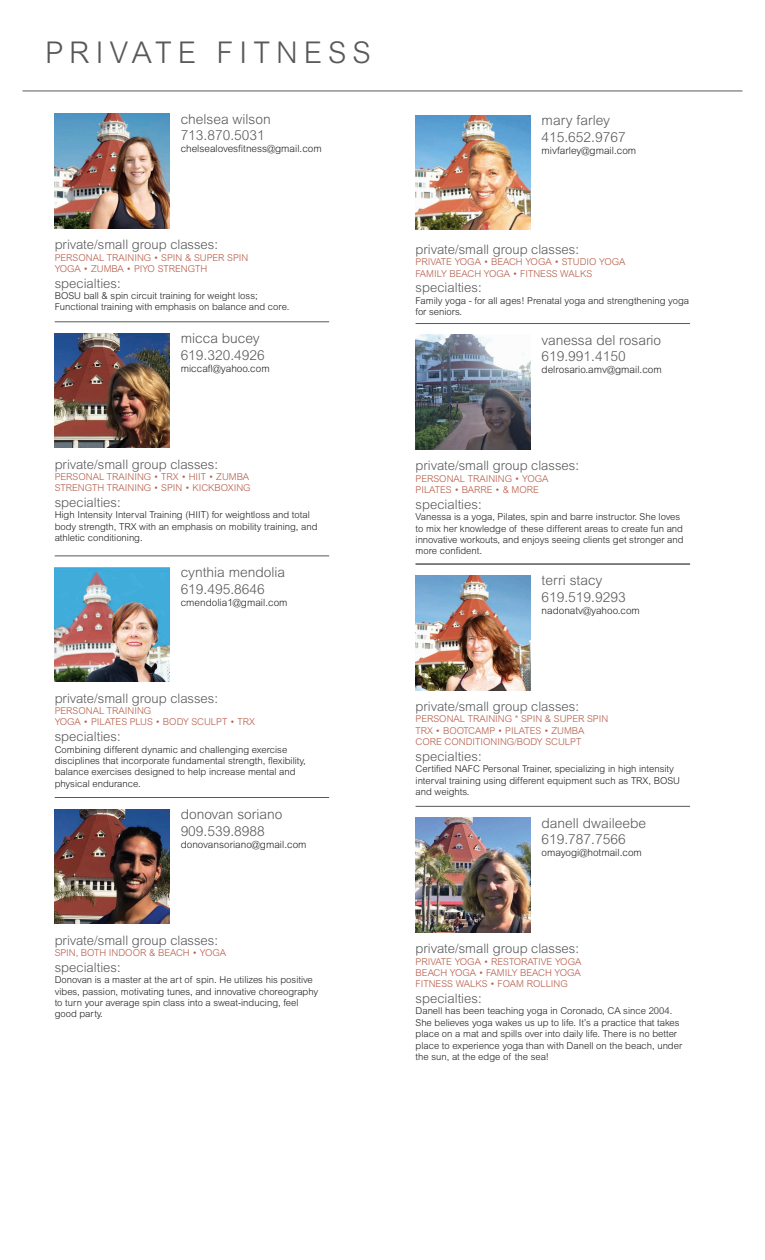
<style>
.page{position:relative;width:765px;height:1260px;background:#fff}
.page>*{position:absolute;margin:0;border:0;box-sizing:border-box;transform-origin:0 0}
.t1{font:300 30px "Arial MT Std";letter-spacing:.2em;color:#57585a}
.t2{font:300 13.75px/16.5px "Arial MT Std";color:#57585a}
.t3{font:300 13px "Arial MT Std";color:#57585a}
.t4{font:300 10px "Arial MT Std";color:#231f20}
.t5{font:300 9.5px/11.4px "Arial MT Std";color:#231f20}
.t6{font:300 9.5px/11.4px "Arial MT Std";color:#b75d4a}
</style>
<div class="page">
<hr style="left:22px;top:91px;width:720px;height:1px;background:#57585a">
<hr style="left:55px;top:322px;width:274px;height:1px;background:#57585a">
<hr style="left:55px;top:556px;width:274px;height:1px;background:#57585a">
<hr style="left:55px;top:797px;width:274px;height:1px;background:#57585a">
<hr style="left:416px;top:564px;width:274px;height:1px;background:#57585a">
<hr style="left:416px;top:323px;width:274px;height:1px;background:#57585a">
<hr style="left:416px;top:806px;width:274px;height:1px;background:#57585a">
<img style="left:55px;top:114px;width:114px;height:114px">
<img style="left:55px;top:809px;width:114px;height:115px">
<img style="left:416px;top:115px;width:114px;height:115px">
<img style="left:55px;top:333px;width:114px;height:115px">
<img style="left:416px;top:335px;width:114px;height:115px">
<img style="left:55px;top:568px;width:114px;height:114px">
<img style="left:416px;top:575px;width:114px;height:115px">
<img style="left:416px;top:818px;width:114px;height:114px">
<h1 class="t1" style="left:45px;top:36px;width:327px">PRIVATE FITNESS</h1>
<h2 class="t2" style="left:181px;top:111px;width:92px">chelsea wilson<br>713.870.5031</h2>
<p class="t4" style="left:181px;top:143px;width:143px">chelsealovesfitness@gmail.com</p>
<h3 class="t3" style="left:55px;top:237px;width:165px">private/small group classes:</h3>
<p class="t6" style="left:55px;top:252px;width:195px">PERSONAL TRAINING • SPIN &amp; SUPER SPIN<br>YOGA • ZUMBA • PIYO STRENGTH</p>
<h3 class="t3" style="left:55px;top:276px;width:68px">specialties:</h3>
<p class="t5" style="left:55px;top:290px;width:236px">BOSU ball &amp; spin circuit training for weight loss;<br>Functional training with emphasis on balance and core.</p>
<h2 class="t2" style="left:181px;top:330px;width:86px">micca bucey<br>619.320.4926</h2>
<p class="t4" style="left:181px;top:362px;width:91px">miccafl@yahoo.com</p>
<h3 class="t3" style="left:55px;top:457px;width:165px">private/small group classes:</h3>
<p class="t6" style="left:55px;top:471px;width:197px">PERSONAL TRAINING • TRX • HIIT • ZUMBA<br>STRENGTH TRAINING • SPIN • KICKBOXING</p>
<h3 class="t3" style="left:55px;top:495px;width:68px">specialties:</h3>
<p class="t5" style="left:55px;top:509px;width:264px">High Intensity Interval Training (HIIT) for weightloss and total body strength, TRX with an emphasis on mobility training, and athletic conditioning.</p>
<h2 class="t2" style="left:181px;top:564px;width:106px">cynthia mendolia<br>619.495.8646</h2>
<p class="t4" style="left:181px;top:597px;width:108px">cmendolia1@gmail.com</p>
<h3 class="t3" style="left:55px;top:691px;width:165px">private/small group classes:</h3>
<p class="t6" style="left:55px;top:705px;width:202px">PERSONAL TRAINING<br>YOGA • PILATES PLUS • BODY SCULPT • TRX</p>
<h3 class="t3" style="left:55px;top:729px;width:68px">specialties:</h3>
<p class="t5" style="left:55px;top:744px;width:252px">Combining different dynamic and challenging exercise disciplines that incorporate fundamental strength, flexibility, balance exercises designed to help increase mental and physical endurance.</p>
<h2 class="t2" style="left:181px;top:806px;width:103px">donovan soriano<br>909.539.8988</h2>
<p class="t4" style="left:181px;top:838px;width:127px">donovansoriano@gmail.com</p>
<h3 class="t3" style="left:55px;top:933px;width:165px">private/small group classes:</h3>
<p class="t6" style="left:55px;top:947px;width:173px">SPIN, BOTH INDOOR &amp; BEACH • YOGA</p>
<h3 class="t3" style="left:55px;top:960px;width:68px">specialties:</h3>
<p class="t5" style="left:55px;top:974px;width:265px">Donovan is a master at the art of spin. He utilizes his positive vibes, passion, motivating tunes, and innovative choreography to turn your average spin class into a sweat-inducing, feel good party.</p>
<h2 class="t2" style="left:542px;top:112px;width:86px">mary farley<br>415.652.9767</h2>
<p class="t4" style="left:542px;top:144px;width:96px">mivfarley@gmail.com</p>
<h3 class="t3" style="left:416px;top:242px;width:165px">private/small group classes:</h3>
<p class="t6" style="left:416px;top:256px;width:212px">PRIVATE YOGA • BEACH YOGA • STUDIO YOGA<br>FAMILY BEACH YOGA • FITNESS WALKS</p>
<h3 class="t3" style="left:416px;top:280px;width:68px">specialties:</h3>
<p class="t5" style="left:416px;top:295px;width:275px">Family yoga - for all ages! Prenatal yoga and strengthening yoga for seniors.</p>
<h2 class="t2" style="left:542px;top:332px;width:121px">vanessa del rosario<br>619.991.4150</h2>
<p class="t4" style="left:542px;top:364px;width:122px">delrosario.amv@gmail.com</p>
<h3 class="t3" style="left:416px;top:458px;width:165px">private/small group classes:</h3>
<p class="t6" style="left:416px;top:473px;width:134px">PERSONAL TRAINING • YOGA<br>PILATES • BARRE • &amp; MORE</p>
<h3 class="t3" style="left:416px;top:497px;width:68px">specialties:</h3>
<p class="t5" style="left:416px;top:511px;width:270px">Vanessa is a yoga, Pilates, spin and barre instructor. She loves to mix her knowledge of these different areas to create fun and innovative workouts, and enjoys seeing clients get stronger and more confident.</p>
<h2 class="t2" style="left:542px;top:572px;width:86px">terri stacy<br>619.519.9293</h2>
<p class="t4" style="left:542px;top:605px;width:100px">nadonatv@yahoo.com</p>
<h3 class="t3" style="left:416px;top:699px;width:165px">private/small group classes:</h3>
<p class="t6" style="left:416px;top:713px;width:194px">PERSONAL TRAINING * SPIN &amp; SUPER SPIN<br>TRX • BOOTCAMP • PILATES • ZUMBA<br>CORE CONDITIONING/BODY SCULPT</p>
<h3 class="t3" style="left:416px;top:749px;width:68px">specialties:</h3>
<p class="t5" style="left:416px;top:763px;width:266px">Certified NAFC Personal Trainer, specializing in high intensity interval training using different equipment such as TRX, BOSU and weights.</p>
<h2 class="t2" style="left:542px;top:815px;width:106px">danell dwaileebe<br>619.787.7566</h2>
<p class="t4" style="left:542px;top:847px;width:102px">omayogi@hotmail.com</p>
<h3 class="t3" style="left:416px;top:941px;width:165px">private/small group classes:</h3>
<p class="t6" style="left:416px;top:956px;width:167px;text-align:justify">PRIVATE YOGA • RESTORATIVE YOGA BEACH YOGA • FAMILY BEACH YOGA FITNESS WALKS • FOAM ROLLING</p>
<h3 class="t3" style="left:416px;top:991px;width:68px">specialties:</h3>
<p class="t5" style="left:416px;top:1005px;width:268px">Danell has been teaching yoga in Coronado, CA since 2004.<br>She believes yoga wakes us up to life. It’s a practice that takes place on a mat and spills over into daily life. There is no better place to experience yoga than with Danell on the beach, under the sun, at the edge of the sea!</p>
</div>
